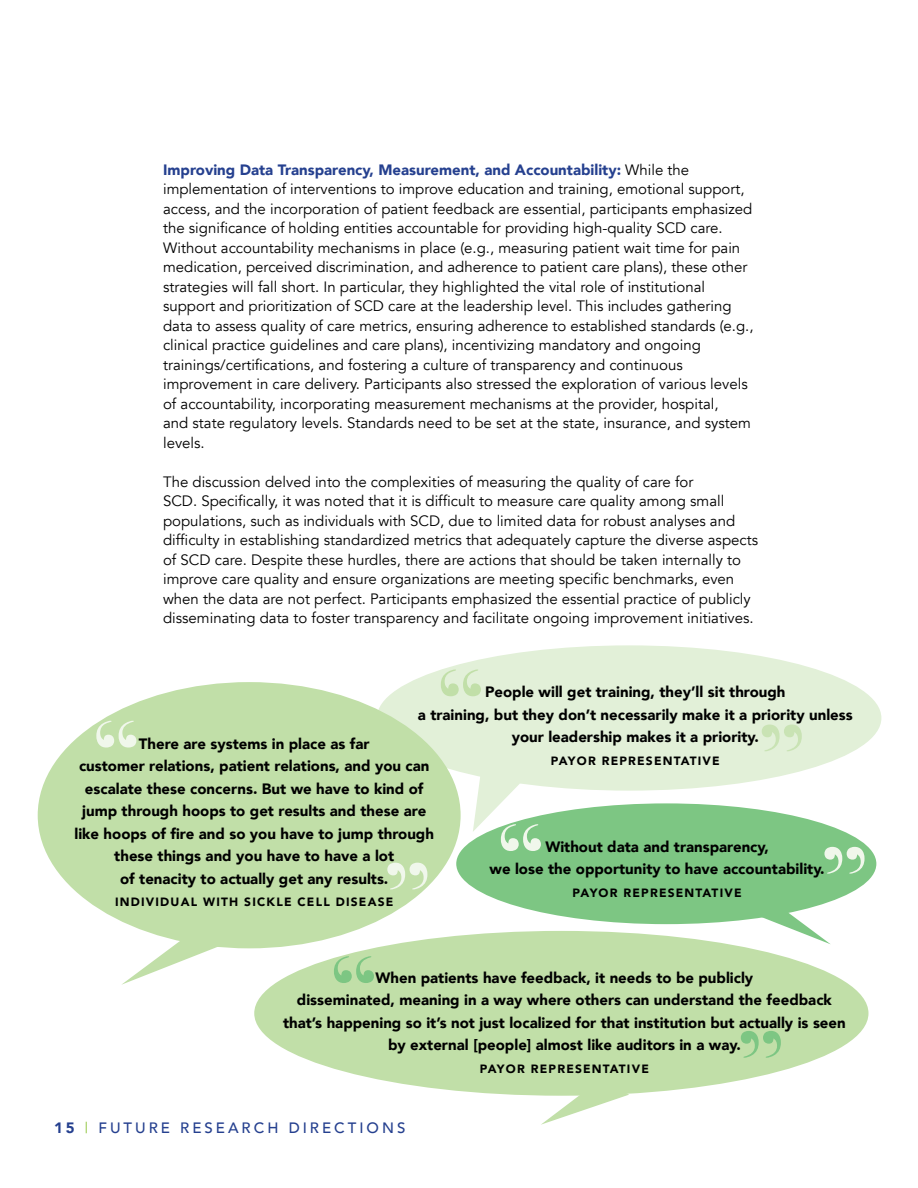
<style>
.page{position:relative;width:918px;height:1188px;background:#fff}
.page>*{position:absolute;margin:0;border:0;box-sizing:border-box;transform-origin:0 0}
.t1{font:700 93px "Bodoni Svty Two ITCTT";color:#f0f7eb}
.t2{font:700 93px "Bodoni Svty Two ITCTT";color:#7dc683}
.t3{font:700 93px "Bodoni Svty Two ITCTT";color:#c1dfa8}
.t4{font:700 93px "Bodoni Svty Two ITCTT";color:#c9e3b4}
.t5{font:15px/19.5px "Avenir";color:#000}
.t6{font:900 15px/22.5px "Avenir";color:#000;text-align:center}
.t7{font:500 15px "Avenir";letter-spacing:.2em;color:#25408f}
.t8{font:900 12px "Avenir";letter-spacing:.1em;color:#000}
.s1{font-weight:900;color:#25408f}
.s2{font-weight:900}
.s3{color:#a1ce5c}
</style>
<div class="page">
<div style="left:377px;top:645px;width:504px;height:146px;background:#e2f0d8;border-radius:50%"></div>
<div style="left:38px;top:682px;width:423px;height:266px;background:#c1dfa8;border-radius:50%"></div>
<svg style="left:121px;top:921px;width:173px;height:64px"></svg>
<div style="left:254px;top:931px;width:614px;height:165px;background:#c1dfa8;border-radius:50%"></div>
<svg style="left:541px;top:1093px;width:88px;height:32px"></svg>
<div style="left:456px;top:803px;width:420px;height:121px;background:#7dc683;border-radius:50%"></div>
<svg style="left:658px;top:901px;width:173px;height:43px"></svg>
<svg style="left:473px;top:775px;width:47px;height:57px"></svg>
<p class="t5" style="left:163px;top:160px;width:592px"><span class="s1">Improving Data Transparency, Measurement, and Accountability:</span> While the implementation of interventions to improve education and training, emotional support, access, and the incorporation of patient feedback are essential, participants emphasized the significance of holding entities accountable for providing high-quality SCD care.<br>Without accountability mechanisms in place (e.g., measuring patient wait time for pain medication, perceived discrimination, and adherence to patient care plans), these other strategies will fall short. In particular, they highlighted the vital role of institutional support and prioritization of SCD care at the leadership level. This includes gathering data to assess quality of care metrics, ensuring adherence to established standards (e.g., clinical practice guidelines and care plans), incentivizing mandatory and ongoing trainings/certifications, and fostering a culture of transparency and continuous improvement in care delivery. Participants also stressed the exploration of various levels of accountability, incorporating measurement mechanisms at the provider, hospital,<br>and state regulatory levels. Standards need to be set at the state, insurance, and system levels.</p>
<p class="t5" style="left:163px;top:472px;width:597px">The discussion delved into the complexities of measuring the quality of care for<br>SCD. Specifically, it was noted that it is difficult to measure care quality among small populations, such as individuals with SCD, due to limited data for robust analyses and difficulty in establishing standardized metrics that adequately capture the diverse aspects of SCD care. Despite these hurdles, there are actions that should be taken internally to improve care quality and ensure organizations are meeting specific benchmarks, even when the data are not perfect. Participants emphasized the essential practice of publicly disseminating data to foster transparency and facilitate ongoing improvement initiatives.</p>
<h1 class="t3" style="left:435px;top:626px;width:54px">“</h1>
<p class="t6" style="left:418px;top:680px;width:436px">People will get training, they’ll sit through<br>a training, but they don’t necessarily make it a priority unless your leadership makes it a priority.</p>
<h1 class="t1" style="left:90px;top:677px;width:54px">“</h1>
<h1 class="t4" style="left:755px;top:681px;width:54px">”</h1>
<p class="t6" style="left:74px;top:732px;width:361px">There are systems in place as far<br>customer relations, patient relations, and you can escalate these concerns. But we have to kind of jump through hoops to get results and these are like hoops of fire and so you have to jump through these things and you have to have a lot<br>of tenacity to actually get any results.</p>
<p class="t8" style="left:115px;top:892px;width:280px">INDIVIDUAL WITH SICKLE CELL DISEASE</p>
<p class="t8" style="left:551px;top:750px;width:171px">PAYOR REPRESENTATIVE</p>
<h1 class="t1" style="left:495px;top:781px;width:54px">“</h1>
<p class="t6" style="left:490px;top:835px;width:337px">Without data and transparency,<br>we lose the opportunity to have accountability.</p>
<h1 class="t1" style="left:818px;top:803px;width:54px">”</h1>
<h1 class="t1" style="left:381px;top:819px;width:54px">”</h1>
<p class="t8" style="left:573px;top:882px;width:171px">PAYOR REPRESENTATIVE</p>
<h1 class="t2" style="left:328px;top:913px;width:54px">“</h1>
<p class="t6" style="left:283px;top:966px;width:564px">When patients have feedback, it needs to be publicly<br>disseminated, meaning in a way where others can understand the feedback that’s happening so it’s not just localized for that institution but actually is seen by external [people] almost like auditors in a way.</p>
<p class="t8" style="left:480px;top:1058px;width:171px">PAYOR REPRESENTATIVE</p>
<h1 class="t2" style="left:734px;top:987px;width:54px">”</h1>
<p class="t7" style="left:54px;top:1115px;width:353px"><span class="s2">15</span> <span class="s3">|</span> FUTURE RESEARCH DIRECTIONS</p>
</div>
